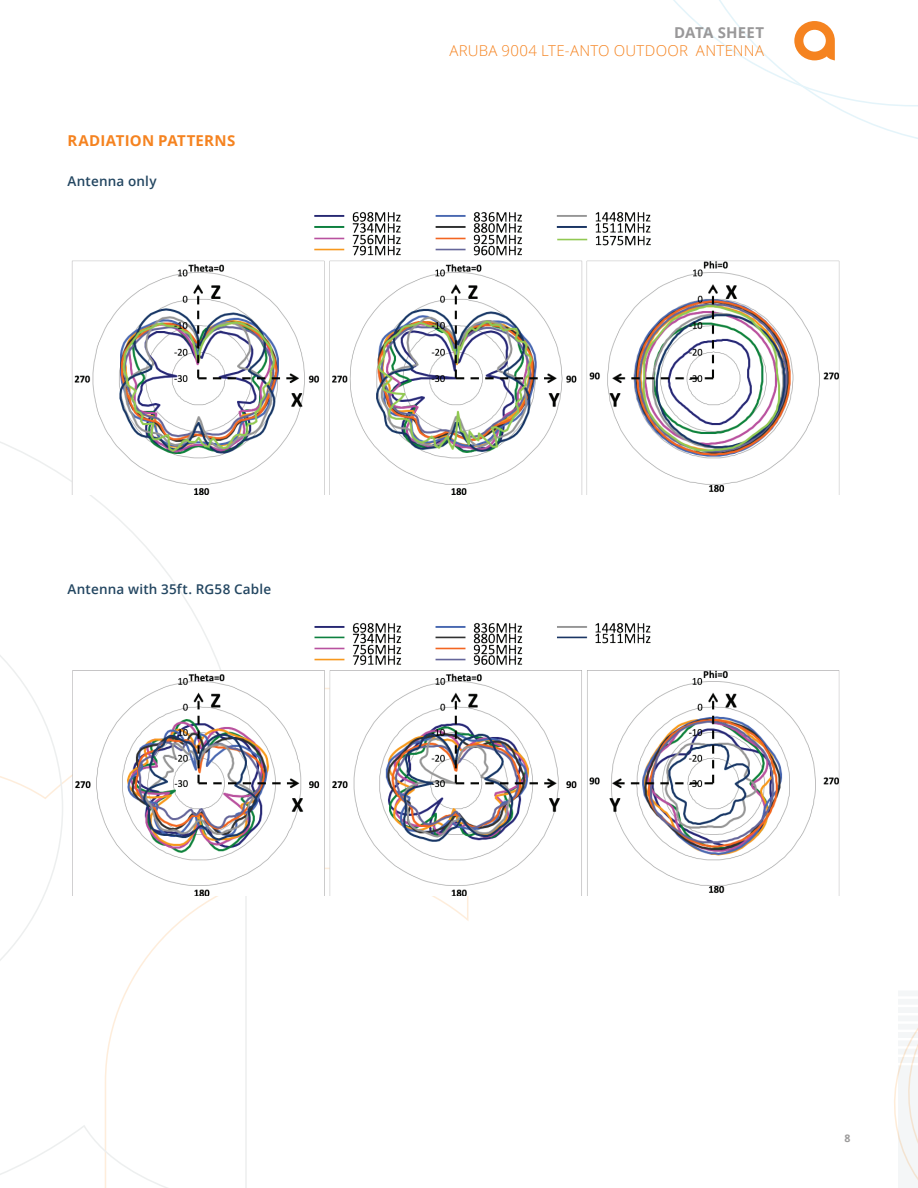
<style>
.page{position:relative;width:918px;height:1188px;background:#fff}
.page>*{position:absolute;margin:0;border:0;box-sizing:border-box;transform-origin:0 0}
.t1{font:300 15px "Open Sans";letter-spacing:.025em;color:#f58320}
.t2{font:700 15px "Open Sans";letter-spacing:.02em;color:#f58320}
.t3{font:700 15px "Open Sans";letter-spacing:.01em;color:#999899}
.t4{font:600 13.5px "Open Sans";letter-spacing:.015em;color:#234661}
.t5{font:700 10.5px "Open Sans";color:#9c9b9b}
</style>
<div class="page">
<svg style="left:894px;top:991px;width:24px;height:197px"></svg>
<svg style="left:0;top:441px;width:247px;height:747px"></svg>
<svg style="left:673px;top:0;width:245px;height:139px"></svg>
<img style="left:68px;top:212px;width:772px;height:283px">
<img style="left:68px;top:619px;width:772px;height:277px">
<p class="t2" style="left:68px;top:130px;width:169px">RADIATION PATTERNS</p>
<p class="t4" style="left:68px;top:172px;width:91px">Antenna only</p>
<p class="t4" style="left:68px;top:580px;width:205px">Antenna with 35ft. RG58 Cable</p>
<p class="t3" style="left:674px;top:22px;width:92px">DATA SHEET</p>
<p class="t1" style="left:449px;top:41px;width:316px">ARUBA 9004 LTE-ANTO OUTDOOR ANTENNA</p>
<p class="t5" style="left:845px;top:1131px;width:7px">8</p>
</div>
